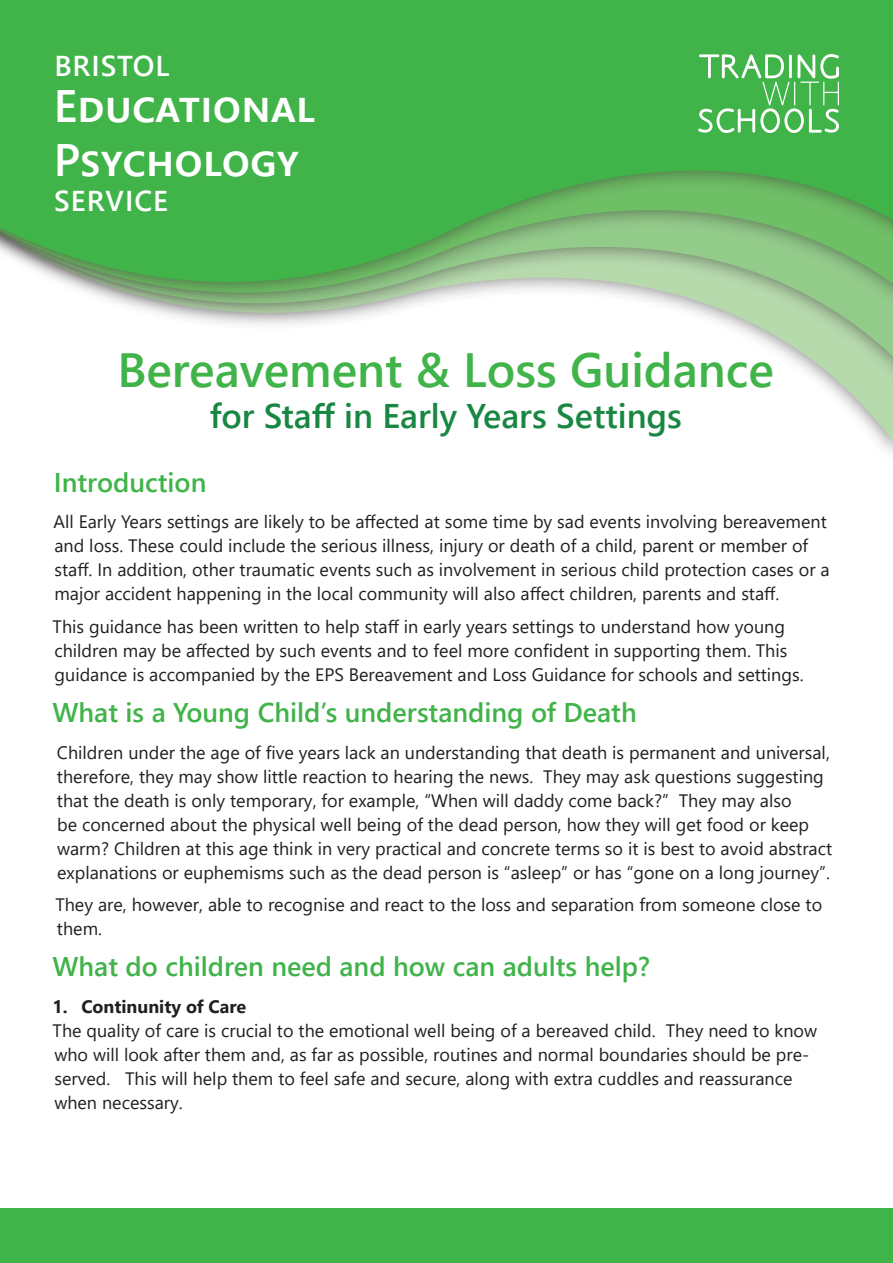
<style>
.page{position:relative;width:893px;height:1263px;background:#fff}
.page>*{position:absolute;margin:0;border:0;box-sizing:border-box;transform-origin:0 0}
.Head{font:600 48px "Segoe UI";color:#40b349}
.Body{font:600 45.45px "Segoe UI";color:#fff}
.Head-2{font:600 34.2px "Segoe UI";color:#188742}
.Body-2{font:600 28.65px "Segoe UI";letter-spacing:.035em;color:#fff}
.Subhead{font:600 27px "Segoe UI";color:#40b349}
.Body-3{font:18px/24px "Segoe UI";color:#231f20}
.t1{font:700 18px "Segoe UI";color:#231f20}
</style>
<div class="page">
<svg style="left:812px;top:375px;width:81px;height:21px;fill:#b7daad"></svg>
<svg style="left:0;top:0;width:893px;height:370px;fill:#40b349"></svg>
<div style="left:0;top:1209px;width:893px;height:54px;background:#40b349"></div>
<svg style="left:698px;top:54px;width:141px;height:79px;background:#67c26e"></svg>
<p class="Body-2" style="left:54px;top:39px;width:117px">BRISTOL</p>
<p class="Body" style="left:54px;top:63px;width:263px">Educational</p>
<p class="Body" style="left:54px;top:117px;width:247px">Psychology</p>
<p class="Body-2" style="left:54px;top:174px;width:115px">SERVICE</p>
<p class="Head" style="left:117px;top:324px;width:658px">Bereavement &amp; Loss Guidance</p>
<p class="Head-2" style="left:210px;top:383px;width:474px">for Staff in Early Years Settings</p>
<p class="Subhead" style="left:54px;top:457px;width:154px">Introduction</p>
<p class="Body-3" style="left:53px;top:508px;width:778px">All Early Years settings are likely to be affected at some time by sad events involving bereavement and loss. These could include the serious illness, injury or death of a child, parent or member of staff. In addition, other traumatic events such as involvement in serious child protection cases or a major accident happening in the local community will also affect children, parents and staff.</p>
<p class="Body-3" style="left:53px;top:613px;width:753px">This guidance has been written to help staff in early years settings to understand how young children may be affected by such events and to feel more confident in supporting them. This guidance is accompanied by the EPS Bereavement and Loss Guidance for schools and settings.</p>
<p class="Subhead" style="left:52px;top:687px;width:586px">What is a Young Child’s understanding of Death</p>
<p class="Body-3" style="left:57px;top:739px;width:777px">Children under the age of five years lack an understanding that death is permanent and universal, therefore, they may show little reaction to hearing the news. They may ask questions suggesting that the death is only temporary, for example, “When will daddy come back?” They may also<br>be concerned about the physical well being of the dead person, how they will get food or keep warm? Children at this age think in very practical and concrete terms so it is best to avoid abstract explanations or euphemisms such as the dead person is “asleep” or has “gone on a long journey”.</p>
<p class="Body-3" style="left:55px;top:891px;width:768px">They are, however, able to recognise and react to the loss and separation from someone close to them.</p>
<p class="Subhead" style="left:52px;top:941px;width:599px">What do children need and how can adults help?</p>
<p class="t1" style="left:52px;top:989px;width:195px">1. Continunity of Care</p>
<p class="Body-3" style="left:53px;top:1017px;width:766px">The quality of care is crucial to the emotional well being of a bereaved child. They need to know who will look after them and, as far as possible, routines and normal boundaries should be pre&shy;served. This will help them to feel safe and secure, along with extra cuddles and reassurance when necessary.</p>
</div>
